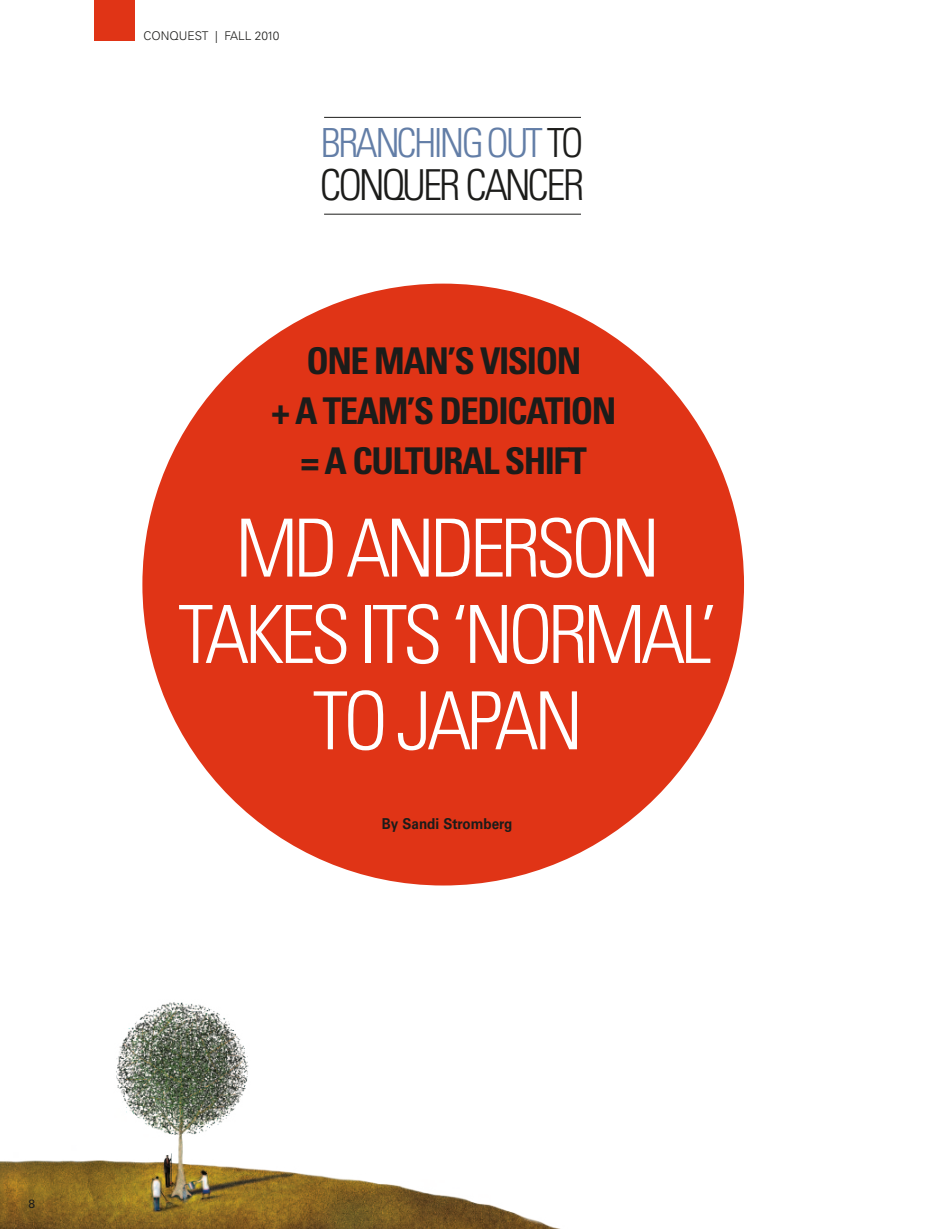
<style>
.page{position:relative;width:945px;height:1229px;background:#fff}
.page>*{position:absolute;margin:0;border:0;box-sizing:border-box;transform-origin:0 0}
.t1{font:300 condensed 80.25px "Univers LT Std";color:#fff}
.t2{font:300 condensed 42.6px "Univers LT Std";color:#1c1c1a}
.t3{font:300 condensed 40.05px "Univers LT Std";color:#637ea7}
.t4{font:700 condensed 36.9px "Univers LT Std";color:#1c1c1a}
.t5{font:700 15px "Univers LT Std";color:#1c1c1a;scale:.9 1}
.t6{font:300 12px "Univers LT Std";color:#1c1c1a}
.t7{font:12px "Univers LT Std";color:#1c1c1a}
.s1{color:#1c1c1a}
</style>
<div class="page">
<img style="left:0;top:1002px;width:557px;height:226px">
<div style="left:142px;top:283px;width:602px;height:602px;background:#e03416;border-radius:50%"></div>
<hr style="left:324px;top:117px;width:257px;height:1px;background:#1c1c1a">
<hr style="left:324px;top:214px;width:257px;height:1px;background:#1c1c1a">
<div style="left:94px;top:0;width:41px;height:40px;background:#e03416"></div>
<p class="t6" style="left:143px;top:28px;width:138px">CONQUEST | FALL 2010</p>
<p class="t3" style="left:321px;top:119px;width:37px">BRANCHING</p>
<p class="t3" style="left:486px;top:119px;width:79px">OUT <span class="s1">TO</span></p>
<p class="t2" style="left:320px;top:159px;width:185px">CONQUER CANCER</p>
<p class="t4" style="left:306px;top:338px;width:93px">ONE MAN</p>
<p class="t4" style="left:448px;top:338px;width:50px">’S VISION</p>
<p class="t4" style="left:271px;top:388px;width:74px">+ A TEAM</p>
<p class="t4" style="left:407px;top:388px;width:51px">’SDEDICATION</p>
<p class="t4" style="left:301px;top:438px;width:71px">= A CULTURAL</p>
<p class="t4" style="left:505px;top:438px;width:18px">SHIFT</p>
<h1 class="t1" style="left:236px;top:500px;width:189px">MD ANDERSON</h1>
<h1 class="t1" style="left:178px;top:586px;width:35px">TAKES</h1>
<h1 class="t1" style="left:359px;top:586px;width:147px">ITS ‘NORMAL</h1>
<h1 class="t1" style="left:700px;top:586px;width:19px">’</h1>
<h1 class="t1" style="left:313px;top:673px;width:153px">TO JAPAN</h1>
<p class="t5" style="left:382px;top:814px;width:147px">By Sandi Stromberg</p>
<p class="t7" style="left:28px;top:1196px;width:8px">8</p>
</div>
